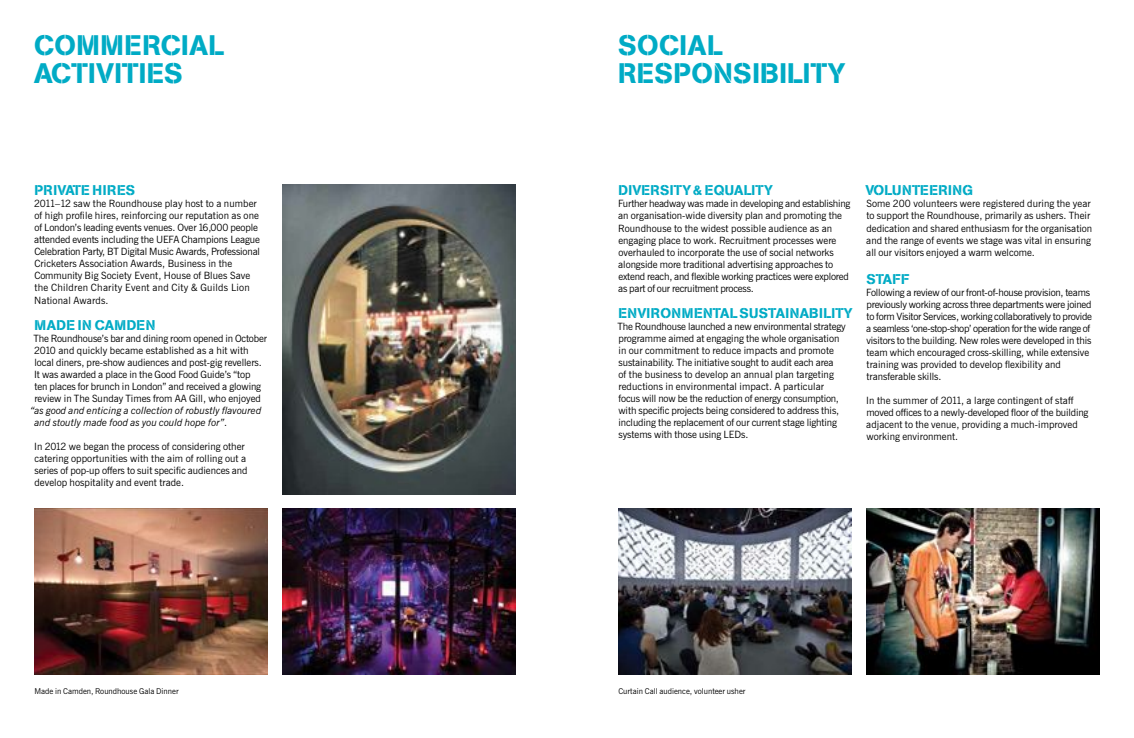
<style>
.page{position:relative;width:1134px;height:738px;background:#fff}
.page>*{position:absolute;margin:0;border:0;box-sizing:border-box;transform-origin:0 0}
.t1{font:500 28px/28px "AG Book Stencil BQ";letter-spacing:.015em;color:#00abc5}
.t2{font:500 14px "AG Book Stencil BQ";letter-spacing:.02em;color:#00abc5}
.t3{font:10px/12px "News Gothic BT";letter-spacing:-.005em;color:#000}
.t4{font:italic 10px/12px "News Gothic BT";color:#000}
.t5{font:8px "News Gothic BT";color:#000}
.s1{font-style:normal}
</style>
<div class="page">
<img style="left:282px;top:508px;width:234px;height:166px">
<img style="left:34px;top:508px;width:234px;height:166px">
<img style="left:282px;top:185px;width:234px;height:309px">
<img style="left:866px;top:508px;width:234px;height:166px">
<img style="left:618px;top:508px;width:234px;height:166px">
<h1 class="t1" style="left:34px;top:31px;width:192px">COMMERCIAL<br>ACTIVITIES</h1>
<h2 class="t2" style="left:35px;top:182px;width:102px">PRIVATE HIRES</h2>
<p class="t3" style="left:34px;top:197px;width:228px">2011–12 saw the Roundhouse play host to a number of high profile hires, reinforcing our reputation as one of London’s leading events venues. Over 16,000 people attended events including the UEFA Champions League Celebration Party, BT Digital Music Awards, Professional Cricketers Association Awards, Business in the Community Big Society Event, House of Blues Save the Children Charity Event and City &amp; Guilds Lion National Awards.</p>
<h2 class="t2" style="left:35px;top:316px;width:122px">MADE IN CAMDEN</h2>
<p class="t3" style="left:33px;top:331px;width:235px">The Roundhouse’s bar and dining room opened in October 2010 and quickly became established as a hit with local diners, pre-show audiences and post-gig revellers.<br>It was awarded a place in the Good Food Guide’s “top<br>ten places for brunch in London” and received a glowing review in The Sunday Times from AA Gill, who enjoyed</p>
<p class="t4" style="left:34px;top:403px;width:228px;text-indent:-4px">“as good and enticing a collection of robustly flavoured and stoutly made food as you could hope for”<span class="s1">.</span></p>
<p class="t3" style="left:34px;top:439px;width:215px">In 2012 we began the process of considering other catering opportunities with the aim of rolling out a series of pop-up offers to suit specific audiences and develop hospitality and event trade.</p>
<h1 class="t1" style="left:618px;top:31px;width:229px">SOCIAL<br>RESPONSIBILITY</h1>
<h2 class="t2" style="left:619px;top:182px;width:156px">DIVERSITY &amp; EQUALITY</h2>
<p class="t3" style="left:618px;top:198px;width:234px">Further headway was made in developing and establishing an organisation-wide diversity plan and promoting the Roundhouse to the widest possible audience as an engaging place to work. Recruitment processes were overhauled to incorporate the use of social networks alongside more traditional advertising approaches to extend reach, and flexible working practices were explored as part of our recruitment process.</p>
<h2 class="t2" style="left:619px;top:304px;width:236px">ENVIRONMENTAL SUSTAINABILITY</h2>
<p class="t3" style="left:617px;top:320px;width:230px">The Roundhouse launched a new environmental strategy programme aimed at engaging the whole organisation in our commitment to reduce impacts and promote sustainability. The initiative sought to audit each area<br>of the business to develop an annual plan targeting reductions in environmental impact. A particular focus will now be the reduction of energy consumption, with specific projects being considered to address this, including the replacement of our current stage lighting systems with those using LEDs.</p>
<h2 class="t2" style="left:865px;top:182px;width:109px">VOLUNTEERING</h2>
<p class="t3" style="left:866px;top:198px;width:227px">Some 200 volunteers were registered during the year to support the Roundhouse, primarily as ushers. Their dedication and shared enthusiasm for the organisation and the range of events we stage was vital in ensuring all our visitors enjoyed a warm welcome.</p>
<h2 class="t2" style="left:866px;top:270px;width:44px">STAFF</h2>
<p class="t3" style="left:866px;top:286px;width:227px">Following a review of our front-of-house provision, teams previously working across three departments were joined to form Visitor Services, working collaboratively to provide a seamless ‘one-stop-shop’ operation for the wide range of visitors to the building. New roles were developed in this team which encouraged cross-skilling, while extensive training was provided to develop flexibility and transferable skills.</p>
<p class="t3" style="left:866px;top:394px;width:224px">In the summer of 2011, a large contingent of staff moved offices to a newly-developed floor of the building adjacent to the venue, providing a much-improved working environment.</p>
<p class="t5" style="left:34px;top:685px;width:146px">Made in Camden, Roundhouse Gala Dinner</p>
<p class="t5" style="left:618px;top:685px;width:129px">Curtain Call audience, volunteer usher</p>
</div>
